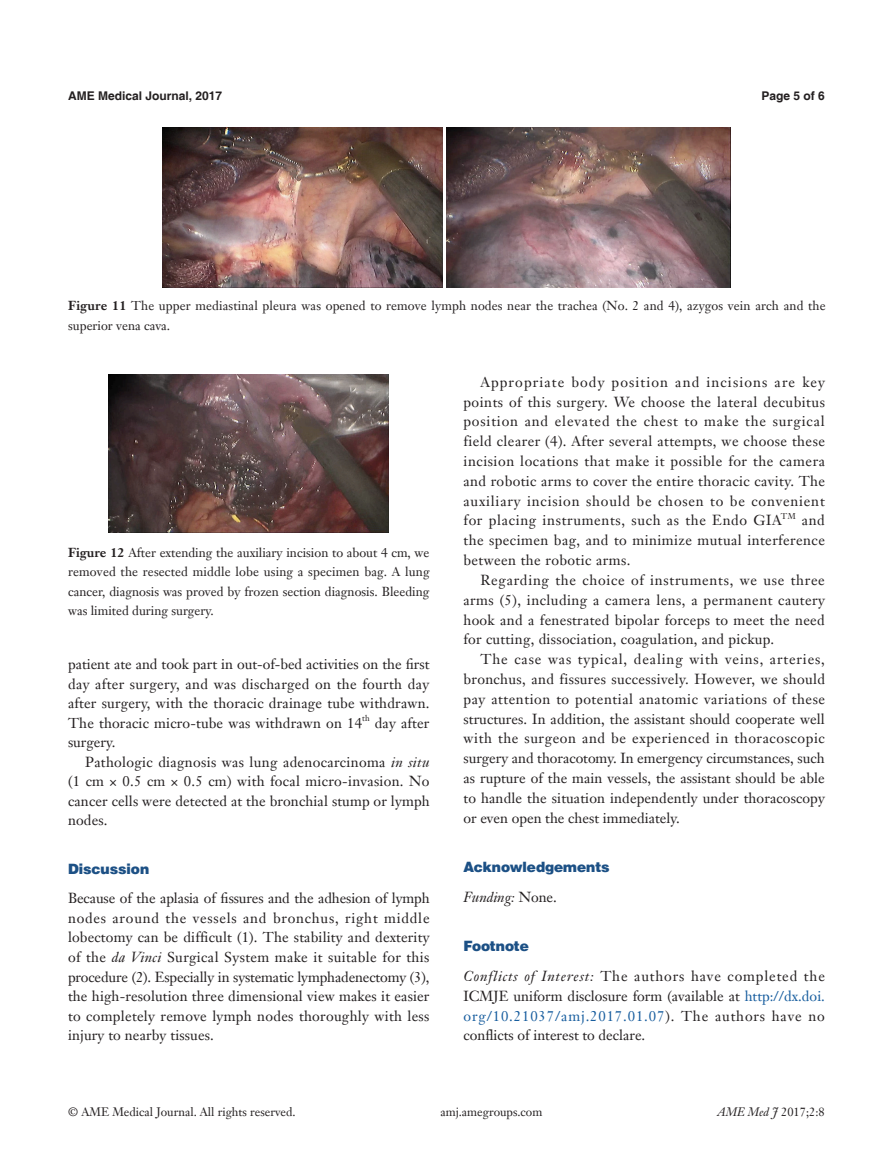
<style>
.page{position:relative;width:893px;height:1170px;background:#fff}
.page>*{position:absolute;margin:0;border:0;box-sizing:border-box;transform-origin:0 0}
.t1{font:14.25px/19.8px "Janson Text LT";letter-spacing:.015em;color:#231f20;text-align:justify}
.一级标题-6_5{font:900 14.25px "Helvetica";color:#1c5085}
.t2{font:italic 14.25px "Janson Text LT";color:#231f20}
.t3{font:12.75px/19.5px "Janson Text LT";letter-spacing:.01em;color:#231f20}
.t4{font:12px "Janson Text LT";color:#231f20}
.t5{font:700 12px "Helvetica";color:#231f20}
.t6{font:8.25px "Janson Text LT";color:#231f20}
.s1{font-weight:700}
.s2{font-style:italic}
.s3{font-style:normal}
.s4{color:#175d9e}
</style>
<div class="page">
<img style="left:163px;top:128px;width:279px;height:159px">
<img style="left:447px;top:128px;width:284px;height:159px">
<img style="left:109px;top:374px;width:280px;height:159px">
<p class="t5" style="left:68px;top:88px;width:156px">AME Medical Journal, 2017</p>
<p class="t5" style="left:762px;top:88px;width:65px">Page 5 of 6</p>
<p class="t3" style="left:68px;top:296px;width:759px"><span class="s1">Figure 11</span> The upper mediastinal pleura was opened to remove lymph nodes near the trachea (No. 2 and 4), azygos vein arch and the superior vena cava.</p>
<p class="t3" style="left:68px;top:542px;width:363px;text-align:justify"><span class="s1">Figure 12</span> After extending the auxiliary incision to about 4 cm, we removed the resected middle lobe using a specimen bag. A lung cancer, diagnosis was proved by frozen section diagnosis. Bleeding was limited during surgery.</p>
<p class="t1" style="left:68px;top:654px;width:363px">patient ate and took part in out-of-bed activities on the first day after surgery, and was discharged on the fourth day after surgery, with the thoracic drainage tube withdrawn.<br>The thoracic micro-tube was withdrawn on 14</p>
<p class="t6" style="left:362px;top:712px;width:9px">th</p>
<p class="t1" style="left:375px;top:712px;width:56px">day after</p>
<p class="t1" style="left:68px;top:732px;width:49px">surgery.</p>
<p class="t1" style="left:68px;top:752px;width:363px;text-indent:17px">Pathologic diagnosis was lung adenocarcinoma <span class="s2">in situ </span>(1 cm × 0.5 cm × 0.5 cm) with focal micro-invasion. No cancer cells were detected at the bronchial stump or lymph nodes.</p>
<p class="一级标题-6_5" style="left:68px;top:859px;width:83px">Discussion</p>
<p class="t1" style="left:68px;top:888px;width:363px">Because of the aplasia of fissures and the adhesion of lymph nodes around the vessels and bronchus, right middle lobectomy can be difficult (1). The stability and dexterity of the <span class="s2">da Vinci</span> Surgical System make it suitable for this procedure (2). Especially in systematic lymphadenectomy (3), the high-resolution three dimensional view makes it easier to completely remove lymph nodes thoroughly with less injury to nearby tissues.</p>
<p class="t1" style="left:463px;top:372px;width:363px;text-indent:17px">Appropriate body position and incisions are key points of this surgery. We choose the lateral decubitus position and elevated the chest to make the surgical field clearer (4). After several attempts, we choose these incision locations that make it possible for the camera and robotic arms to cover the entire thoracic cavity. The auxiliary incision should be chosen to be convenient for placing instruments, such as the Endo GIA</p>
<p class="t6" style="left:781px;top:510px;width:16px">TM</p>
<p class="t1" style="left:463px;top:510px;width:363px;text-indent:338px">and the specimen bag, and to minimize mutual interference between the robotic arms.</p>
<p class="t1" style="left:463px;top:570px;width:363px;text-indent:17px">Regarding the choice of instruments, we use three arms (5), including a camera lens, a permanent cautery hook and a fenestrated bipolar forceps to meet the need for cutting, dissociation, coagulation, and pickup.</p>
<p class="t1" style="left:463px;top:649px;width:363px;text-indent:17px">The case was typical, dealing with veins, arteries, bronchus, and fissures successively. However, we should pay attention to potential anatomic variations of these structures. In addition, the assistant should cooperate well with the surgeon and be experienced in thoracoscopic surgery and thoracotomy. In emergency circumstances, such as rupture of the main vessels, the assistant should be able to handle the situation independently under thoracoscopy or even open the chest immediately.</p>
<p class="一级标题-6_5" style="left:463px;top:857px;width:148px">Acknowledgements</p>
<p class="t2" style="left:463px;top:888px;width:95px">Funding: <span class="s3">None.</span></p>
<p class="一级标题-6_5" style="left:463px;top:936px;width:67px">Footnote</p>
<p class="t1" style="left:463px;top:966px;width:363px"><span class="s2">Conflicts of Interest:</span> The authors have completed the ICMJE uniform disclosure form (available at <span class="s4">http://dx.doi. org/10.21037/amj.2017.01.07</span>). The authors have no conflicts of interest to declare.</p>
<p class="t4" style="left:68px;top:1104px;width:229px">© AME Medical Journal. All rights reserved.</p>
<p class="t4" style="left:440px;top:1104px;width:103px">amj.amegroups.com</p>
<p class="t4" style="left:718px;top:1104px;width:109px"><span class="s2">AME Med J</span> 2017;2:8</p>
</div>
